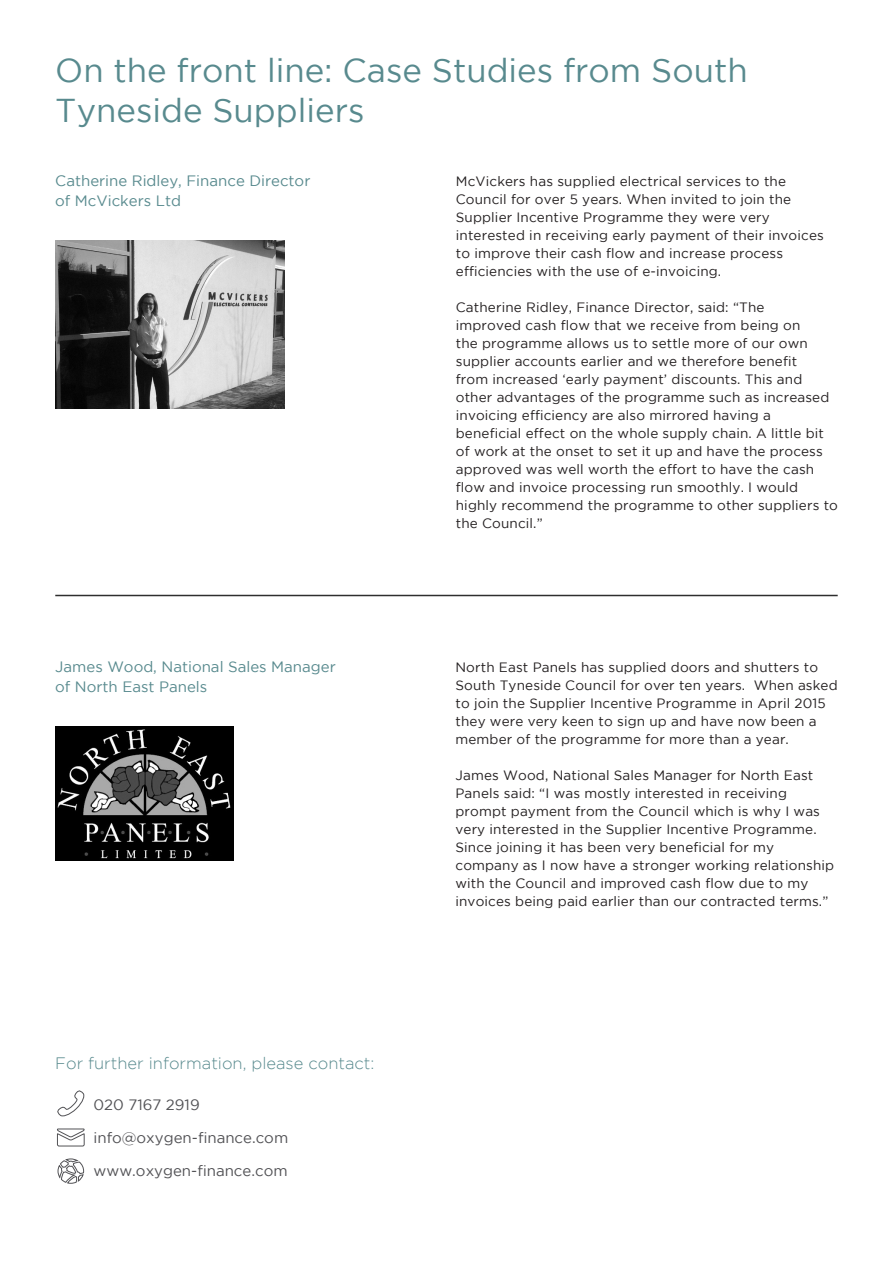
<style>
.page{position:relative;width:893px;height:1263px;background:#fff}
.page>*{position:absolute;margin:0;border:0;box-sizing:border-box;transform-origin:0 0}
.Heading{font:33px/39.6px "Gotham";color:#588a8e}
.For_Further{font:300 16.5px "Gotham";color:#588a8e}
.Spread_Left_Column{font:15px/19.5px "Gotham";color:#588a8e}
.Contact_Details{font:15px "Gotham";color:#525255}
.Spread_Right_Column{font:13.5px/18px "Gotham";letter-spacing:.01em;color:#231f20}
</style>
<div class="page">
<svg style="left:57px;top:1158px;width:27px;height:26px"></svg>
<svg style="left:57px;top:1090px;width:28px;height:27px"></svg>
<svg style="left:57px;top:1128px;width:28px;height:19px"></svg>
<hr style="left:55px;top:595px;width:783px;height:1px;background:#2e2e2e">
<img style="left:55px;top:726px;width:179px;height:134px">
<img style="left:55px;top:240px;width:230px;height:169px">
<p class="Heading" style="left:55px;top:50px;width:694px">On the front line: Case Studies from South<br>Tyneside Suppliers</p>
<p class="Spread_Left_Column" style="left:55px;top:171px;width:257px">Catherine Ridley, Finance Director of McVickers Ltd</p>
<p class="Spread_Right_Column" style="left:456px;top:172px;width:369px">McVickers has supplied electrical services to the Council for over 5 years. When invited to join the Supplier Incentive Programme they were very interested in receiving early payment of their invoices to improve their cash flow and increase process efficiencies with the use of e-invoicing.</p>
<p class="Spread_Right_Column" style="left:456px;top:298px;width:384px">Catherine Ridley, Finance Director, said: “The<br>improved cash flow that we receive from being on<br>the programme allows us to settle more of our own supplier accounts earlier and we therefore benefit<br>from increased ‘early payment’ discounts. This and other advantages of the programme such as increased invoicing efficiency are also mirrored having a beneficial effect on the whole supply chain. A little bit of work at the onset to set it up and have the process approved was well worth the effort to have the cash flow and invoice processing run smoothly. I would highly recommend the programme to other suppliers to the Council.”</p>
<p class="Spread_Left_Column" style="left:55px;top:657px;width:282px">James Wood, National Sales Manager of North East Panels</p>
<p class="Spread_Right_Column" style="left:455px;top:658px;width:384px">North East Panels has supplied doors and shutters to South Tyneside Council for over ten years. When asked to join the Supplier Incentive Programme in April 2015 they were very keen to sign up and have now been a member of the programme for more than a year.</p>
<p class="Spread_Right_Column" style="left:455px;top:766px;width:380px">James Wood, National Sales Manager for North East Panels said: “I was mostly interested in receiving prompt payment from the Council which is why I was very interested in the Supplier Incentive Programme.<br>Since joining it has been very beneficial for my company as I now have a stronger working relationship with the Council and improved cash flow due to my invoices being paid earlier than our contracted terms.”</p>
<p class="For_Further" style="left:55px;top:1054px;width:321px">For further information, please contact:</p>
<p class="Contact_Details" style="left:94px;top:1096px;width:108px">020 7167 2919</p>
<p class="Contact_Details" style="left:94px;top:1129px;width:196px">info@oxygen-finance.com</p>
<p class="Contact_Details" style="left:94px;top:1162px;width:196px">www.oxygen-finance.com</p>
</div>
